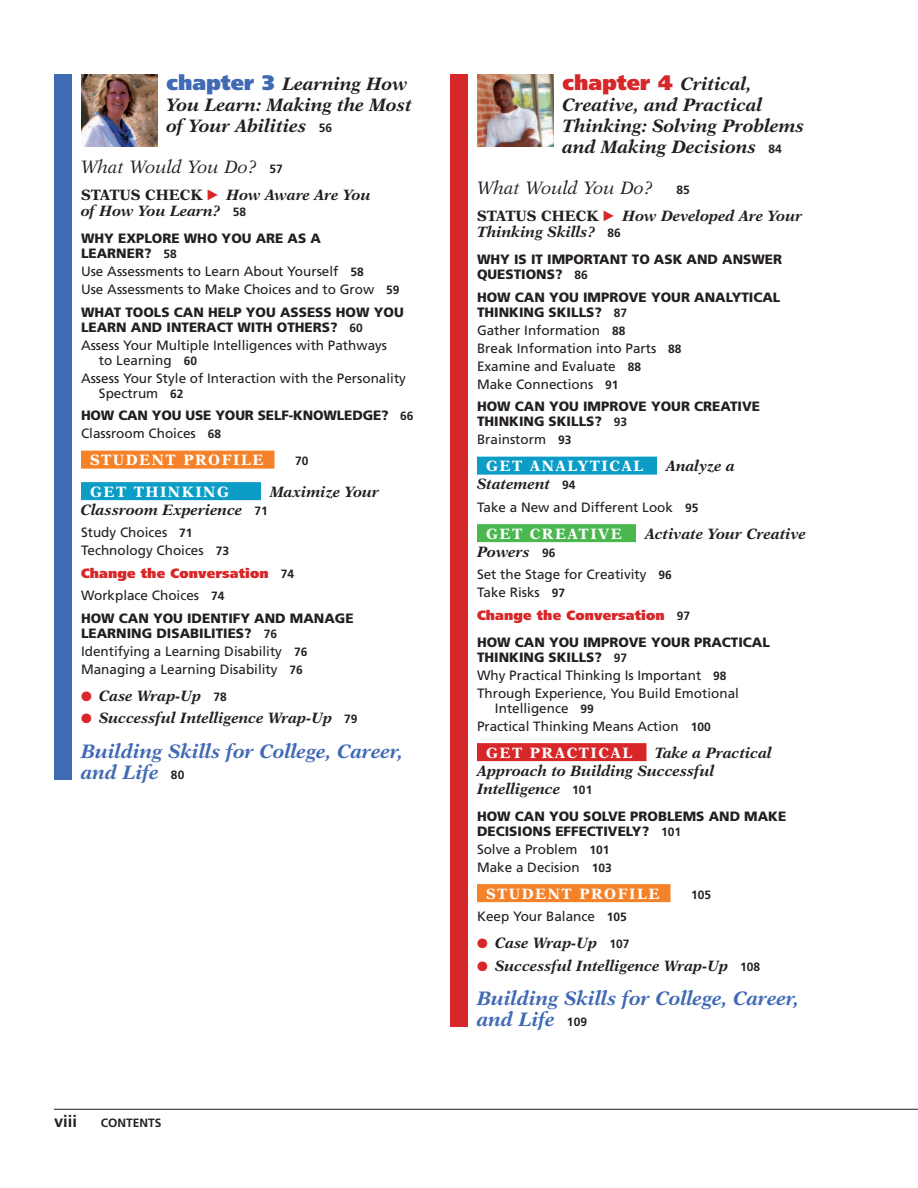
<style>
.page{position:relative;width:918px;height:1188px;background:#fff}
.page>*{position:absolute;margin:0;border:0;box-sizing:border-box;transform-origin:0 0}
.t1{font:italic 700 19.5px/21px "New Aster";color:#406ab4}
.t2{font:italic 700 18px/21px "New Aster";color:#231f20}
.t3{font:italic 18px "New Aster";color:#231f20}
.t4{font:700 16.5px "Frutiger";color:#231f20}
.t5{font:italic 700 15px/16.5px "New Aster";color:#231f20}
.t6{font:700 15px "New Aster";letter-spacing:.1em;color:#fff}
.t7{font:13.5px/18px "Frutiger";color:#231f20}
.t8{font:900 13.5px/15px "Frutiger";color:#231f20}
.t9{font:700 12px "Frutiger";color:#231f20}
.s1{font-family:"Frutiger";font-weight:900;font-style:normal;font-size:21px;color:#406ab4}
.s2{font-family:"Frutiger";font-style:normal;font-size:12px}
.s3{font-family:"Frutiger";font-weight:700;font-style:normal;font-size:12px}
.s4{font-style:normal}
.s5{font-family:"Click Bits Arrows 2";font-weight:400;font-style:normal;font-size:18px;color:#d82729}
.s6{font-weight:700;font-size:12px}
.s7{font-weight:400}
.s8{color:#d82729}
.s9{font-weight:900}
.s10{font-family:"Frutiger";font-style:normal;font-size:12px;color:#231f20}
.s11{font-family:"Frutiger";font-weight:900;font-style:normal;font-size:21px;color:#d82729}
</style>
<div class="page">
<div style="left:81px;top:451px;width:193px;height:18px;background:#f58229"></div>
<div style="left:81px;top:482px;width:180px;height:18px;background:#0c9dc7"></div>
<div style="left:477px;top:457px;width:180px;height:18px;background:#0c9dc7"></div>
<div style="left:477px;top:524px;width:159px;height:18px;background:#4ab84f"></div>
<div style="left:477px;top:743px;width:169px;height:18px;background:#d82729"></div>
<div style="left:477px;top:884px;width:193px;height:18px;background:#f58229"></div>
<hr style="left:54px;top:1109px;width:864px;height:1px;background:#231f20">
<div style="left:54px;top:74px;width:18px;height:706px;background:#406ab4"></div>
<img style="left:81px;top:74px;width:76px;height:72px">
<div style="left:450px;top:74px;width:18px;height:953px;background:#d82729"></div>
<img style="left:477px;top:74px;width:76px;height:72px">
<h2 class="t2" style="left:166px;top:75px;width:247px"><span class="s1">chapter 3</span> Learning How<br>You Learn: Making the Most of Your Abilities <span class="s2">56</span></h2>
<h2 class="t3" style="left:81px;top:159px;width:203px">What Would You Do? <span class="s3">57</span></h2>
<p class="t5" style="left:81px;top:187px;width:291px"><span class="s4">STATUS CHECK</span> <span class="s5">3</span> How Aware Are You of How You Learn? <span class="s2">58</span></p>
<p class="t8" style="left:81px;top:232px;width:242px">WHY EXPLORE WHO YOU ARE AS A<br>LEARNER? <span class="s6">58</span></p>
<p class="t7" style="left:81px;top:264px;width:320px">Use Assessments to Learn About Yourself <span class="s6">58<br></span>Use Assessments to Make Choices and to Grow <span class="s6">59</span></p>
<p class="t8" style="left:81px;top:306px;width:324px">WHAT TOOLS CAN HELP YOU ASSESS HOW YOU<br>LEARN AND INTERACT WITH OTHERS? <span class="s6">60</span></p>
<p class="t7" style="left:99px;top:339px;width:290px;line-height:15px;text-indent:-18px">Assess Your Multiple Intelligences with Pathways to Learning <span class="s6">60</span></p>
<p class="t7" style="left:99px;top:372px;width:309px;line-height:15px;text-indent:-18px">Assess Your Style of Interaction with the Personality<br>Spectrum <span class="s6">62</span></p>
<p class="t8" style="left:81px;top:408px;width:334px;line-height:18px">HOW CAN YOU USE YOUR SELF-KNOWLEDGE? <span class="s6">66<br></span><span class="s7">Classroom Choices</span> <span class="s6">68</span></p>
<p class="t6" style="left:90px;top:454px;width:175px">STUDENT PROFILE</p>
<p class="t9" style="left:295px;top:456px;width:15px">70</p>
<p class="t6" style="left:90px;top:485px;width:140px">GET THINKING</p>
<p class="t5" style="left:270px;top:484px;width:111px">Maximize Your</p>
<p class="t5" style="left:81px;top:502px;width:188px">Classroom Experience <span class="s2">71</span></p>
<p class="t7" style="left:81px;top:525px;width:150px">Study Choices <span class="s6">71<br></span>Technology Choices <span class="s6">73</span></p>
<p class="t8" style="left:81px;top:563px;width:274px;line-height:22.5px"><span class="s8">Change the Conversation</span> <span class="s6">74<br></span><span class="s7">Workplace Choices</span> <span class="s6">74<br></span>HOW CAN YOU IDENTIFY AND MANAGE</p>
<p class="t7" style="left:81px;top:625px;width:228px"><span class="s9">LEARNING DISABILITIES?</span> <span class="s6">76<br></span>Identifying a Learning Disability <span class="s6">76<br></span>Managing a Learning Disability <span class="s6">76</span></p>
<p class="t5" style="left:81px;top:688px;width:147px"><span class="s8">●</span> Case Wrap-Up <span class="s2">78</span></p>
<p class="t5" style="left:81px;top:711px;width:278px"><span class="s8">●</span> Successful Intelligence Wrap-Up <span class="s2">79</span></p>
<h1 class="t1" style="left:81px;top:742px;width:324px">Building Skills for College, Career, and Life <span class="s10">80</span></h1>
<p class="t4" style="left:54px;top:1114px;width:24px">viii</p>
<p class="t9" style="left:101px;top:1118px;width:62px">CONTENTS</p>
<h2 class="t2" style="left:562px;top:75px;width:244px"><span class="s11">chapter 4</span> Critical,<br>Creative, and Practical<br>Thinking: Solving Problems and Making Decisions <span class="s2">84</span></h2>
<h2 class="t3" style="left:477px;top:180px;width:178px">What Would You Do?</h2>
<p class="t9" style="left:677px;top:185px;width:15px">85</p>
<p class="t5" style="left:477px;top:208px;width:327px"><span class="s4">STATUS CHECK</span> <span class="s5">3</span> How Developed Are Your<br>Thinking Skills? <span class="s2">86</span></p>
<p class="t8" style="left:477px;top:253px;width:307px">WHY IS IT IMPORTANT TO ASK AND ANSWER<br>QUESTIONS? <span class="s6">86</span></p>
<p class="t8" style="left:477px;top:291px;width:305px">HOW CAN YOU IMPROVE YOUR ANALYTICAL<br>THINKING SKILLS? <span class="s6">87</span></p>
<p class="t7" style="left:477px;top:322px;width:206px">Gather Information <span class="s6">88<br></span>Break Information into Parts <span class="s6">88<br></span>Examine and Evaluate <span class="s6">88<br></span>Make Connections <span class="s6">91</span></p>
<p class="t8" style="left:477px;top:400px;width:285px">HOW CAN YOU IMPROVE YOUR CREATIVE<br>THINKING SKILLS? <span class="s6">93</span></p>
<p class="t7" style="left:477px;top:432px;width:96px">Brainstorm <span class="s6">93</span></p>
<p class="t6" style="left:486px;top:460px;width:159px">GET ANALYTICAL</p>
<p class="t5" style="left:666px;top:459px;width:70px">Analyze a</p>
<p class="t5" style="left:477px;top:477px;width:100px">Statement <span class="s2">94</span></p>
<p class="t7" style="left:477px;top:499px;width:223px">Take a New and Different Look <span class="s6">95</span></p>
<p class="t6" style="left:486px;top:527px;width:137px">GET CREATIVE</p>
<p class="t5" style="left:645px;top:526px;width:163px">Activate Your Creative</p>
<p class="t5" style="left:477px;top:544px;width:80px">Powers <span class="s2">96</span></p>
<p class="t7" style="left:477px;top:567px;width:196px">Set the Stage for Creativity <span class="s6">96<br></span>Take Risks <span class="s6">97</span></p>
<p class="t8" style="left:477px;top:603px;width:294px;line-height:27px"><span class="s8">Change the Conversation</span> <span class="s6">97<br></span>HOW CAN YOU IMPROVE YOUR PRACTICAL</p>
<p class="t7" style="left:477px;top:649px;width:263px"><span class="s9">THINKING SKILLS?</span> <span class="s6">97<br></span>Why Practical Thinking Is Important <span class="s6">98<br></span>Through Experience, You Build Emotional</p>
<p class="t7" style="left:477px;top:700px;width:235px;text-indent:18px">Intelligence <span class="s6">99<br></span>Practical Thinking Means Action <span class="s6">100</span></p>
<p class="t6" style="left:486px;top:746px;width:148px">GET PRACTICAL</p>
<p class="t5" style="left:477px;top:745px;width:297px;line-height:18px;text-indent:178px">Take a Practical<br>Approach to Building Successful<br>Intelligence <span class="s2">101</span></p>
<p class="t8" style="left:477px;top:810px;width:311px">HOW CAN YOU SOLVE PROBLEMS AND MAKE<br>DECISIONS EFFECTIVELY? <span class="s6">101</span></p>
<p class="t7" style="left:477px;top:841px;width:136px">Solve a Problem <span class="s6">101<br></span>Make a Decision <span class="s6">103</span></p>
<p class="t6" style="left:486px;top:887px;width:175px">STUDENT PROFILE</p>
<p class="t9" style="left:691px;top:890px;width:22px">105</p>
<p class="t7" style="left:477px;top:909px;width:151px">Keep Your Balance <span class="s6">105</span></p>
<p class="t5" style="left:477px;top:936px;width:154px"><span class="s8">●</span> Case Wrap-Up <span class="s2">107</span></p>
<p class="t5" style="left:477px;top:958px;width:285px"><span class="s8">●</span> Successful Intelligence Wrap-Up <span class="s2">108</span></p>
<h1 class="t1" style="left:477px;top:989px;width:324px">Building Skills for College, Career, and Life <span class="s10">109</span></h1>
</div>
